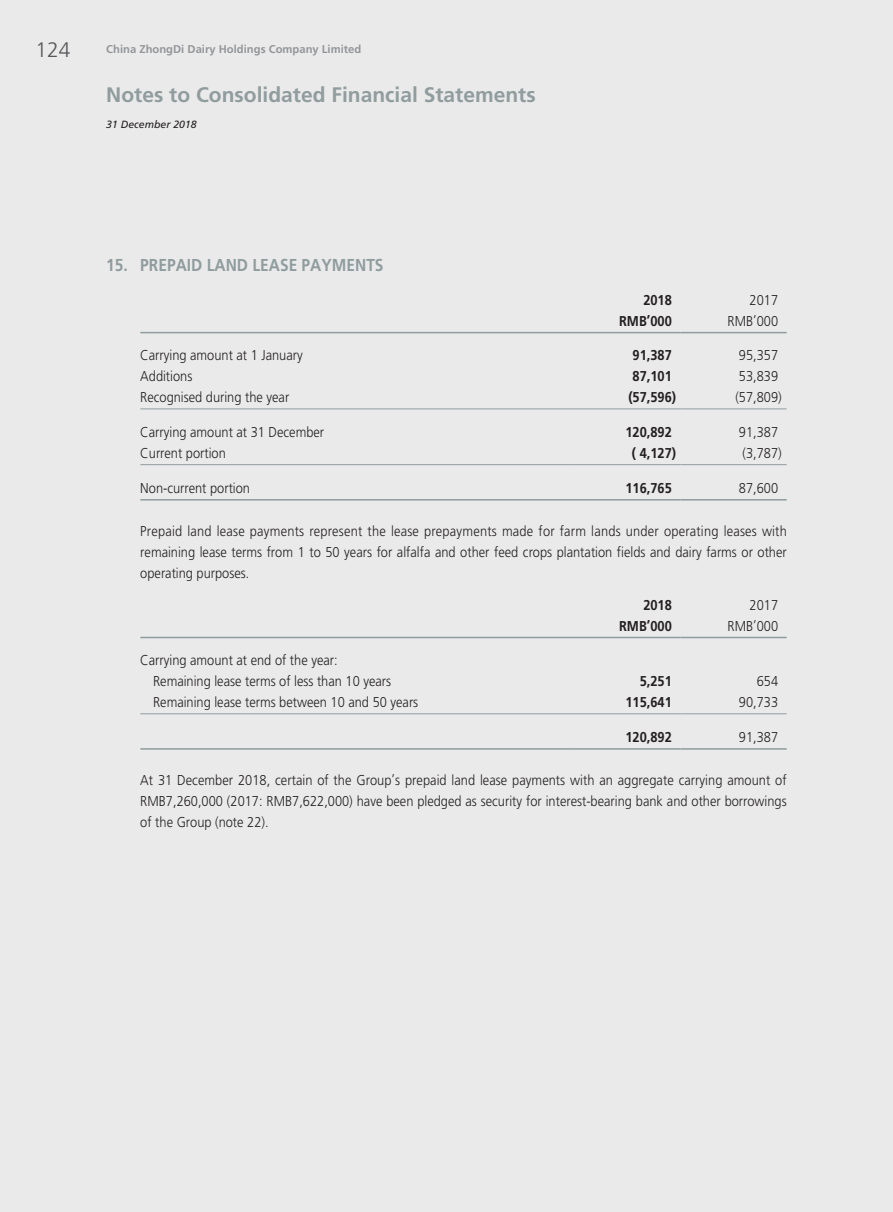
<style>
.page{position:relative;width:893px;height:1212px;background:#fff}
.page>*{position:absolute;margin:0;border:0;box-sizing:border-box;transform-origin:0 0}
.t1{font:700 21px "Frutiger LT Std";color:#909c9d}
.t2{font:300 21px "Frutiger LT Std";color:#57585a}
._3__標題{font:700 17.25px "Frutiger LT Std";color:#909c9d;scale:.9 1}
._1__內文{font:300 14.25px/21px "Frutiger LT Std";color:#231f20;text-align:justify;scale:.9 1}
._1__內文-2{font:700 14.25px "Frutiger LT Std";color:#231f20;scale:.9 1}
.t3{font:700 11.25px "Frutiger LT Std";color:#939598}
.t4{font:italic 10.5px "Frutiger LT Std";color:#231f20}
</style>
<div class="page">
<div style="left:0;top:0;width:892px;height:1212px;background:#eaeaeb"></div>
<hr style="left:140px;top:332px;width:434px;height:1px;background:#909c9d">
<hr style="left:574px;top:332px;width:106px;height:1px;background:#909c9d">
<hr style="left:680px;top:332px;width:107px;height:1px;background:#909c9d">
<hr style="left:140px;top:408px;width:434px;height:1px;background:#909c9d">
<hr style="left:574px;top:408px;width:106px;height:1px;background:#909c9d">
<hr style="left:680px;top:408px;width:107px;height:1px;background:#909c9d">
<hr style="left:140px;top:464px;width:434px;height:1px;background:#909c9d">
<hr style="left:574px;top:464px;width:106px;height:1px;background:#909c9d">
<hr style="left:680px;top:464px;width:107px;height:1px;background:#909c9d">
<hr style="left:140px;top:499px;width:434px;height:1px;background:#909c9d">
<hr style="left:574px;top:499px;width:106px;height:1px;background:#909c9d">
<hr style="left:680px;top:499px;width:107px;height:1px;background:#909c9d">
<hr style="left:140px;top:637px;width:434px;height:1px;background:#909c9d">
<hr style="left:574px;top:637px;width:106px;height:1px;background:#909c9d">
<hr style="left:680px;top:637px;width:107px;height:1px;background:#909c9d">
<hr style="left:140px;top:713px;width:434px;height:1px;background:#909c9d">
<hr style="left:574px;top:713px;width:106px;height:1px;background:#909c9d">
<hr style="left:680px;top:713px;width:107px;height:1px;background:#909c9d">
<hr style="left:140px;top:748px;width:434px;height:2px;background:#909c9d">
<hr style="left:574px;top:748px;width:106px;height:2px;background:#909c9d">
<hr style="left:680px;top:748px;width:107px;height:2px;background:#909c9d">
<h1 class="t2" style="left:36px;top:37px;width:37px">124</h1>
<p class="t3" style="left:106px;top:42px;width:257px">China ZhongDi Dairy Holdings Company Limited</p>
<h1 class="t1" style="left:106px;top:83px;width:431px">Notes to Consolidated Financial Statements</h1>
<p class="t4" style="left:106px;top:118px;width:92px">31 December 2018</p>
<p class="_3__標題" style="left:106px;top:254px;width:310px">15. PREPAID LAND LEASE PAYMENTS</p>
<p class="_1__內文-2" style="left:643px;top:291px;width:33px">2018</p>
<p class="_1__內文" style="left:750px;top:289px;width:33px">2017</p>
<p class="_1__內文-2" style="left:619px;top:312px;width:60px">RMB’000</p>
<p class="_1__內文" style="left:727px;top:310px;width:58px">RMB’000</p>
<p class="_1__內文" style="left:140px;top:345px;width:182px">Carrying amount at 1 January</p>
<p class="_1__內文-2" style="left:633px;top:347px;width:45px">91,387</p>
<p class="_1__內文" style="left:739px;top:345px;width:45px">95,357</p>
<p class="_1__內文" style="left:140px;top:366px;width:59px">Additions</p>
<p class="_1__內文-2" style="left:633px;top:368px;width:45px">87,101</p>
<p class="_1__內文" style="left:739px;top:366px;width:45px">53,839</p>
<p class="_1__內文" style="left:140px;top:387px;width:167px">Recognised during the year</p>
<p class="_1__內文-2" style="left:628px;top:389px;width:55px">(57,596)</p>
<p class="_1__內文" style="left:735px;top:387px;width:53px">(57,809)</p>
<p class="_1__內文" style="left:140px;top:422px;width:206px">Carrying amount at 31 December</p>
<p class="_1__內文-2" style="left:625px;top:424px;width:53px">120,892</p>
<p class="_1__內文" style="left:739px;top:422px;width:45px">91,387</p>
<p class="_1__內文" style="left:140px;top:443px;width:97px">Current portion</p>
<p class="_1__內文-2" style="left:632px;top:445px;width:51px">( 4,127)</p>
<p class="_1__內文" style="left:742px;top:443px;width:45px">(3,787)</p>
<p class="_1__內文" style="left:140px;top:477px;width:123px">Non-current portion</p>
<p class="_1__內文-2" style="left:625px;top:479px;width:53px">116,765</p>
<p class="_1__內文" style="left:739px;top:477px;width:45px">87,600</p>
<p class="_1__內文" style="left:140px;top:521px;width:720px">Prepaid land lease payments represent the lease prepayments made for farm lands under operating leases with remaining lease terms from 1 to 50 years for alfalfa and other feed crops plantation fields and dairy farms or other operating purposes.</p>
<p class="_1__內文-2" style="left:643px;top:596px;width:33px">2018</p>
<p class="_1__內文" style="left:750px;top:594px;width:33px">2017</p>
<p class="_1__內文-2" style="left:619px;top:617px;width:60px">RMB’000</p>
<p class="_1__內文" style="left:727px;top:615px;width:58px">RMB’000</p>
<p class="_1__內文" style="left:140px;top:650px;width:221px">Carrying amount at end of the year:</p>
<p class="_1__內文" style="left:153px;top:671px;width:266px">Remaining lease terms of less than 10 years</p>
<p class="_1__內文-2" style="left:640px;top:673px;width:37px">5,251</p>
<p class="_1__內文" style="left:757px;top:671px;width:25px">654</p>
<p class="_1__內文" style="left:153px;top:692px;width:296px">Remaining lease terms between 10 and 50 years</p>
<p class="_1__內文-2" style="left:625px;top:694px;width:53px">115,641</p>
<p class="_1__內文" style="left:739px;top:692px;width:45px">90,733</p>
<p class="_1__內文-2" style="left:625px;top:728px;width:53px">120,892</p>
<p class="_1__內文" style="left:739px;top:727px;width:45px">91,387</p>
<p class="_1__內文" style="left:140px;top:770px;width:720px">At 31 December 2018, certain of the Group’s prepaid land lease payments with an aggregate carrying amount of RMB7,260,000 (2017: RMB7,622,000) have been pledged as security for interest-bearing bank and other borrowings of the Group (note 22).</p>
</div>
